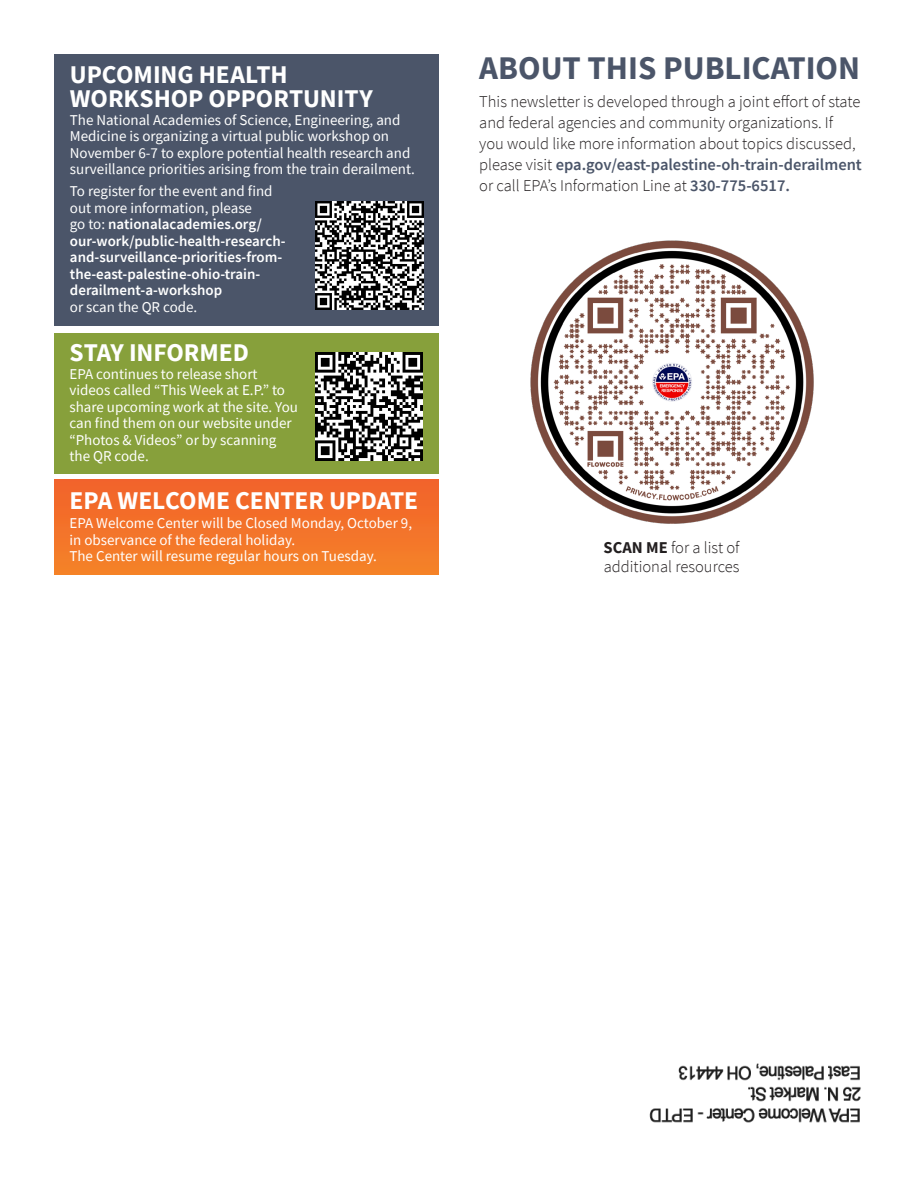
<style>
.page{position:relative;width:918px;height:1188px;background:#fff}
.page>*{position:absolute;margin:0;border:0;box-sizing:border-box;transform-origin:0 0}
.Preface{font:700 33px "Source Sans Pro";color:#4b5569}
.Preface-2{font:700 25.5px/24px "Source Sans Pro";letter-spacing:-.005em;color:#fff}
.t1{font:300 16.5px/21px "Source Sans Pro";color:#231f20}
.Paragraph_Style_1_copy{font:15px/16.5px "Source Sans Pro";color:#fff}
.Paragraph_Style_1_copy-2{font:600 15px/16.5px "Source Sans Pro";color:#fff}
.s1{font-weight:400}
.s2{font-weight:600;color:#4b5569}
.s3{font-weight:700}
</style>
<div class="page">
<img style="left:649px;top:1063px;width:212px;height:60px">
<div style="left:54px;top:54px;width:385px;height:271px;background:#4b5569"></div>
<div style="left:54px;top:333px;width:384px;height:141px;background:#87a03b"></div>
<div style="left:54px;top:480px;width:385px;height:95px;background:linear-gradient(to bottom,#f2622b,#f58328)"></div>
<img style="left:315px;top:352px;width:108px;height:108px">
<img style="left:530px;top:240px;width:284px;height:284px">
<img style="left:315px;top:201px;width:108px;height:108px">
<p class="Preface-2" style="left:70px;top:62px;width:304px">UPCOMING HEALTH<br>WORKSHOP OPPORTUNITY</p>
<p class="Paragraph_Style_1_copy" style="left:70px;top:111px;width:347px">The National Academies of Science, Engineering, and Medicine is organizing a virtual public workshop on November 6-7 to explore potential health research and surveillance priorities arising from the train derailment.</p>
<p class="Paragraph_Style_1_copy-2" style="left:70px;top:183px;width:217px"><span class="s1">To register for the event and find out more information, please<br>go to:</span> nationalacademies.org/ our-work/public-health-research&shy;and-surveillance-priorities-from&shy;the-east-palestine-ohio-train&shy;derailment-a-workshop<br><span class="s1">or scan the QR code.</span></p>
<p class="Preface-2" style="left:69px;top:340px;width:181px">STAY INFORMED</p>
<p class="Paragraph_Style_1_copy" style="left:69px;top:366px;width:230px">EPA continues to release short videos called “This Week at E.P.” to share upcoming work at the site. You can find them on our website under “Photos &amp; Videos” or by scanning the QR code.</p>
<p class="Preface-2" style="left:69px;top:488px;width:350px">EPA WELCOME CENTER UPDATE</p>
<p class="Paragraph_Style_1_copy" style="left:69px;top:515px;width:344px">EPA Welcome Center will be Closed Monday, October 9, in observance of the federal holiday.<br>The Center will resume regular hours on Tuesday.</p>
<p class="Preface" style="left:479px;top:45px;width:382px">ABOUT THIS PUBLICATION</p>
<p class="t1" style="left:479px;top:91px;width:384px">This newsletter is developed through a joint effort of state and federal agencies and community organizations. If you would like more information about topics discussed, please visit <span class="s2">epa.gov/east-palestine-oh-train-derailment </span>or call EPA’s Information Line at <span class="s2">330-775-6517.</span></p>
<p class="t1" style="left:604px;top:538px;width:138px;line-height:19.5px"><span class="s3">SCAN ME</span> for a list of additional resources</p>
</div>
